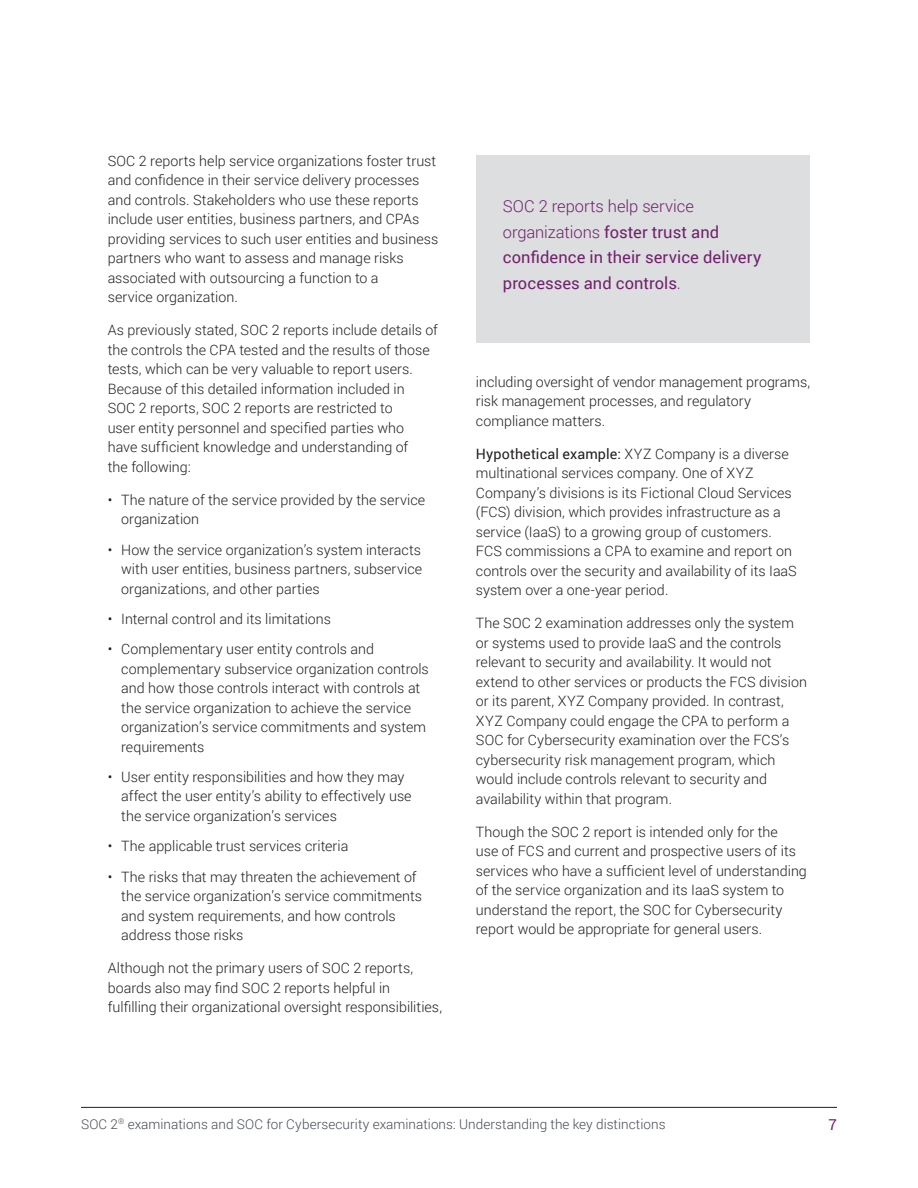
<style>
.page{position:relative;width:918px;height:1188px;background:#fff}
.page>*{position:absolute;margin:0;border:0;box-sizing:border-box;transform-origin:0 0}
.t1{font:16.5px/25.5px "Roboto";letter-spacing:.005em;color:#72206d}
.t2{font:15px "Roboto";color:#72206d}
.t3{font:300 14.25px/19.5px "Roboto";color:#231f20}
.t4{font:300 13.5px "Roboto";letter-spacing:.005em;color:#464b54}
.s1{font-weight:300}
.s2{font-weight:400}
</style>
<div class="page">
<hr style="left:81px;top:1107px;width:756px;height:1px;background:#231f20">
<div style="left:476px;top:155px;width:334px;height:187px;background:#dddedf"></div>
<p class="t3" style="left:108px;top:151px;width:332px">SOC 2 reports help service organizations foster trust and confidence in their service delivery processes and controls. Stakeholders who use these reports include user entities, business partners, and CPAs providing services to such user entities and business partners who want to assess and manage risks associated with outsourcing a function to a<br>service organization.</p>
<p class="t3" style="left:108px;top:320px;width:332px">As previously stated, SOC 2 reports include details of the controls the CPA tested and the results of those tests, which can be very valuable to report users.<br>Because of this detailed information included in<br>SOC 2 reports, SOC 2 reports are restricted to<br>user entity personnel and specified parties who<br>have sufficient knowledge and understanding of<br>the following:</p>
<p class="t3" style="left:121px;top:490px;width:305px;text-indent:-13px">• The nature of the service provided by the service organization</p>
<p class="t3" style="left:121px;top:539px;width:302px;text-align:justify;text-indent:-13px">• How the service organization’s system interacts with user entities, business partners, subservice organizations, and other parties</p>
<p class="t3" style="left:108px;top:609px;width:225px">• Internal control and its limitations</p>
<p class="t3" style="left:121px;top:639px;width:309px;text-indent:-13px">• Complementary user entity controls and complementary subservice organization controls and how those controls interact with controls at the service organization to achieve the service organization’s service commitments and system requirements</p>
<p class="t3" style="left:121px;top:767px;width:292px;text-indent:-13px">• User entity responsibilities and how they may affect the user entity’s ability to effectively use the service organization’s services</p>
<p class="t3" style="left:108px;top:836px;width:242px">• The applicable trust services criteria</p>
<p class="t3" style="left:121px;top:866px;width:302px;text-indent:-13px">• The risks that may threaten the achievement of the service organization’s service commitments and system requirements, and how controls address those risks</p>
<p class="t3" style="left:108px;top:958px;width:336px">Although not the primary users of SOC 2 reports, boards also may find SOC 2 reports helpful in fulfilling their organizational oversight responsibilities,</p>
<p class="t1" style="left:503px;top:193px;width:260px"><span class="s1">SOC 2 reports help service organizations</span> foster trust and confidence in their service delivery processes and controls<span class="s1">.</span></p>
<p class="t3" style="left:476px;top:372px;width:336px">including oversight of vendor management programs, risk management processes, and regulatory compliance matters.</p>
<p class="t3" style="left:476px;top:444px;width:322px"><span class="s2">Hypothetical example:</span> XYZ Company is a diverse multinational services company. One of XYZ Company’s divisions is its Fictional Cloud Services (FCS) division, which provides infrastructure as a service (IaaS) to a growing group of customers.<br>FCS commissions a CPA to examine and report on controls over the security and availability of its IaaS system over a one-year period.</p>
<p class="t3" style="left:476px;top:613px;width:333px">The SOC 2 examination addresses only the system or systems used to provide IaaS and the controls relevant to security and availability. It would not extend to other services or products the FCS division or its parent, XYZ Company provided. In contrast, XYZ Company could engage the CPA to perform a SOC for Cybersecurity examination over the FCS’s cybersecurity risk management program, which would include controls relevant to security and availability within that program.</p>
<p class="t3" style="left:476px;top:821px;width:333px">Though the SOC 2 report is intended only for the<br>use of FCS and current and prospective users of its services who have a sufficient level of understanding of the service organization and its IaaS system to understand the report, the SOC for Cybersecurity report would be appropriate for general users.</p>
<p class="t4" style="left:81px;top:1115px;width:586px">SOC 2<sup>®</sup> examinations and SOC for Cybersecurity examinations: Understanding the key distinctions</p>
<p class="t2" style="left:829px;top:1115px;width:10px">7</p>
</div>
